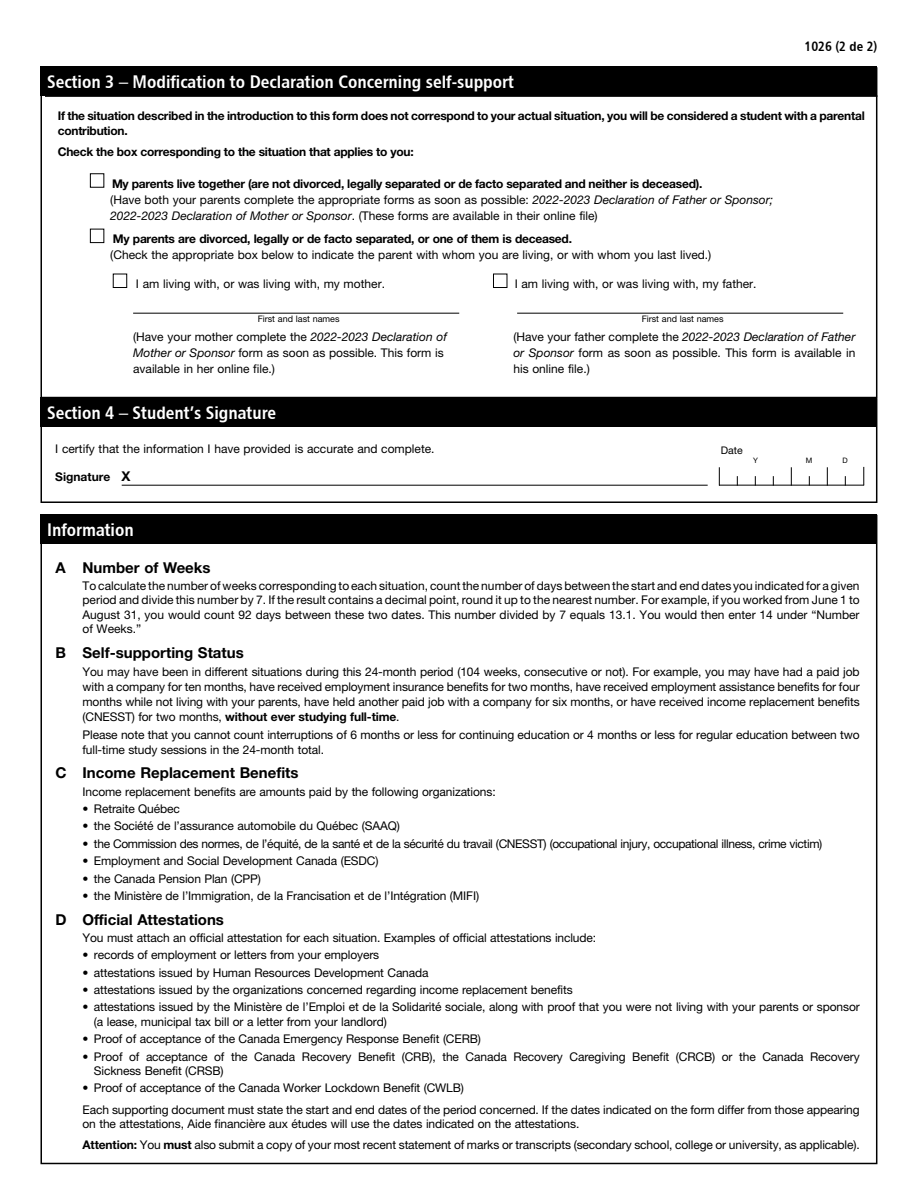
<style>
.page{position:relative;width:918px;height:1188px;background:#fff}
.page>*{position:absolute;margin:0;border:0;box-sizing:border-box;transform-origin:0 0}
.t1{font:18px "Chaloult Cond Demi Gras Normal";color:#fff}
.t2{font:700 15px "Helvetica Neue LT Std";color:#000}
.t3{font:13.5px "Chaloult Cond Demi Gras Normal";color:#000}
.t4{font:12px/14.4px "Helvetica Neue LT Std";letter-spacing:-.01em;color:#000}
.t5{font:700 12px/14.4px "Helvetica Neue LT Std";letter-spacing:-.02em;color:#000}
.t6{font:12px "Helvetica Neue LT Std";letter-spacing:-.03em;color:#000}
.t7{font:700 12px "Helvetica Neue LT Std";color:#000}
.t8{font:10.5px "Helvetica Neue LT Std";color:#000}
.t9{font:9px "Helvetica Neue LT Std";color:#000}
.t10{font:7.5px "Helvetica Neue LT Std";color:#000}
.s1{font-style:italic}
.s2{font-size:13.5px}
.s3{font-weight:700}
</style>
<div class="page">
<div style="left:40px;top:66px;width:838px;height:30px;background:#000"></div>
<div style="left:40px;top:398px;width:838px;height:29px;background:#000"></div>
<svg style="left:719px;top:467px;width:1px;height:18px"></svg>
<svg style="left:791px;top:467px;width:1px;height:18px"></svg>
<svg style="left:827px;top:467px;width:1px;height:18px"></svg>
<hr style="left:719px;top:485px;width:145px;height:1px;background:#000">
<div style="left:40px;top:514px;width:838px;height:30px;background:#000"></div>
<hr style="left:45px;top:95px;width:832px;height:2px;background:#000">
<svg style="left:863px;top:467px;width:1px;height:18px"></svg>
<hr style="left:122px;top:485px;width:586px;height:1px;background:#000">
<div style="left:40px;top:398px;width:837px;height:105px;border:2px solid #000"></div>
<div style="left:90px;top:173px;width:14px;height:15px;border:1px solid #000"></div>
<div style="left:90px;top:229px;width:14px;height:14px;border:1px solid #000"></div>
<div style="left:113px;top:274px;width:14px;height:14px;border:1px solid #000"></div>
<div style="left:493px;top:274px;width:14px;height:14px;border:1px solid #000"></div>
<hr style="left:517px;top:313px;width:326px;height:1px;background:#000">
<hr style="left:133px;top:313px;width:326px;height:1px;background:#000">
<h2 class="t1" style="left:47px;top:71px;width:468px">Section 3 – Modification to Declaration Concerning self-support</h2>
<p class="t3" style="left:804px;top:38px;width:75px">1026 (2 de 2)</p>
<p class="t5" style="left:58px;top:109px;width:809px">If the situation described in the introduction to this form does not correspond to your actual situation, you will be considered a student with a parental contribution.</p>
<p class="t5" style="left:58px;top:144px;width:357px">Check the box corresponding to the situation that applies to you:</p>
<p class="t5" style="left:112px;top:176px;width:592px">My parents live together (are not divorced, legally separated or de facto separated and neither is deceased).</p>
<p class="t4" style="left:110px;top:191px;width:664px;line-height:16.2px">(Have both your parents complete the appropriate forms as soon as possible: <span class="s1">2022-2023 Declaration of Father or Sponsor;<br>2022-2023 Declaration of Mother or Sponsor</span>. (These forms are available in their online file)</p>
<p class="t5" style="left:113px;top:231px;width:461px">My parents are divorced, legally or de facto separated, or one of them is deceased.</p>
<p class="t4" style="left:110px;top:248px;width:603px">(Check the appropriate box below to indicate the parent with whom you are living, or with whom you last lived.)</p>
<p class="t4" style="left:136px;top:276px;width:251px">I am living with, or was living with, my mother.</p>
<p class="t4" style="left:515px;top:276px;width:243px">I am living with, or was living with, my father.</p>
<p class="t9" style="left:258px;top:314px;width:83px">First and last names</p>
<p class="t9" style="left:642px;top:314px;width:83px">First and last names</p>
<p class="t4" style="left:133px;top:328px;width:315px;line-height:16.2px">(Have your mother complete the <span class="s1">2022-2023 Declaration of<br>Mother or Sponsor</span> form as soon as possible. This form is available in her online file.)</p>
<h2 class="t1" style="left:47px;top:402px;width:231px">Section 4 – Student’s Signature</h2>
<p class="t4" style="left:55px;top:441px;width:381px">I certify that the information I have provided is accurate and complete.</p>
<p class="t7" style="left:55px;top:469px;width:77px">Signature <span class="s2">X</span></p>
<p class="t4" style="left:513px;top:328px;width:344px;line-height:16.2px;text-align:justify">(Have your father complete the <span class="s1">2022-2023 Declaration of Father or Sponsor</span> form as soon as possible. This form is available in his online file.)</p>
<p class="t8" style="left:721px;top:444px;width:23px">Date</p>
<p class="t10" style="left:753px;top:456px;width:6px">Y</p>
<p class="t10" style="left:806px;top:456px;width:8px">M</p>
<p class="t10" style="left:843px;top:456px;width:7px">D</p>
<h2 class="t1" style="left:47px;top:518px;width:88px">Information</h2>
<h3 class="t2" style="left:56px;top:558px;width:157px">A Number of Weeks</h3>
<p class="t4" style="left:83px;top:578px;width:779px;text-align:justify">To calculate the number of weeks corresponding to each situation, count the number of days between the start and end dates you indicated for a given period and divide this number by 7. If the result contains a decimal point, round it up to the nearest number. For example, if you worked from June 1 to August 31, you would count 92 days between these two dates. This number divided by 7 equals 13.1. You would then enter 14 under “Number of Weeks.”</p>
<h3 class="t2" style="left:56px;top:643px;width:190px">B Self-supporting Status</h3>
<p class="t4" style="left:83px;top:664px;width:779px;line-height:15px;text-align:justify">You may have been in different situations during this 24-month period (104 weeks, consecutive or not). For example, you may have had a paid job with a company for ten months, have received employment insurance benefits for two months, have received employment assistance benefits for four months while not living with your parents, have held another paid job with a company for six months, or have received income replacement benefits (CNESST) for two months, <span class="s3">without ever studying full-time</span>.</p>
<p class="t4" style="left:83px;top:727px;width:779px;line-height:15px">Please note that you cannot count interruptions of 6 months or less for continuing education or 4 months or less for regular education between two full-time study sessions in the 24-month total.</p>
<h3 class="t2" style="left:56px;top:764px;width:245px">C Income Replacement Benefits</h3>
<p class="t4" style="left:83px;top:784px;width:415px">Income replacement benefits are amounts paid by the following organizations:</p>
<p class="t4" style="left:83px;top:801px;width:99px">• Retraite Québec</p>
<p class="t4" style="left:83px;top:819px;width:319px">• the Société de l’assurance automobile du Québec (SAAQ)</p>
<p class="t6" style="left:83px;top:836px;width:741px">• the Commission des normes, de l’équité, de la santé et de la sécurité du travail (CNESST) (occupational injury, occupational illness, crime victim)</p>
<p class="t4" style="left:83px;top:854px;width:298px">• Employment and Social Development Canada (ESDC)</p>
<p class="t4" style="left:83px;top:871px;width:180px">• the Canada Pension Plan (CPP)</p>
<p class="t4" style="left:83px;top:888px;width:398px">• the Ministère de l’Immigration, de la Francisation et de l’Intégration (MIFI)</p>
<h3 class="t2" style="left:56px;top:910px;width:170px">D Official Attestations</h3>
<p class="t4" style="left:83px;top:930px;width:515px">You must attach an official attestation for each situation. Examples of official attestations include:</p>
<p class="t4" style="left:83px;top:948px;width:298px">• records of employment or letters from your employers</p>
<p class="t4" style="left:83px;top:965px;width:348px">• attestations issued by Human Resources Development Canada</p>
<p class="t4" style="left:83px;top:982px;width:492px">• attestations issued by the organizations concerned regarding income replacement benefits</p>
<p class="t4" style="left:94px;top:1000px;width:767px;text-indent:-11px">• attestations issued by the Ministère de l’Emploi et de la Solidarité sociale, along with proof that you were not living with your parents or sponsor (a lease, municipal tax bill or a letter from your landlord)</p>
<p class="t4" style="left:83px;top:1032px;width:400px">• Proof of acceptance of the Canada Emergency Response Benefit (CERB)</p>
<p class="t4" style="left:94px;top:1049px;width:767px;text-indent:-11px">• Proof of acceptance of the Canada Recovery Benefit (CRB), the Canada Recovery Caregiving Benefit (CRCB) or the Canada Recovery<br>Sickness Benefit (CRSB)</p>
<p class="t4" style="left:83px;top:1081px;width:383px">• Proof of acceptance of the Canada Worker Lockdown Benefit (CWLB)</p>
<p class="t4" style="left:83px;top:1102px;width:779px">Each supporting document must state the start and end dates of the period concerned. If the dates indicated on the form differ from those appearing on the attestations, Aide financière aux études will use the dates indicated on the attestations.</p>
<p class="t4" style="left:83px;top:1137px;width:779px"><span class="s3">Attention:</span> You <span class="s3">must</span> also submit a copy of your most recent statement of marks or transcripts (secondary school, college or university, as applicable).</p>
</div>
